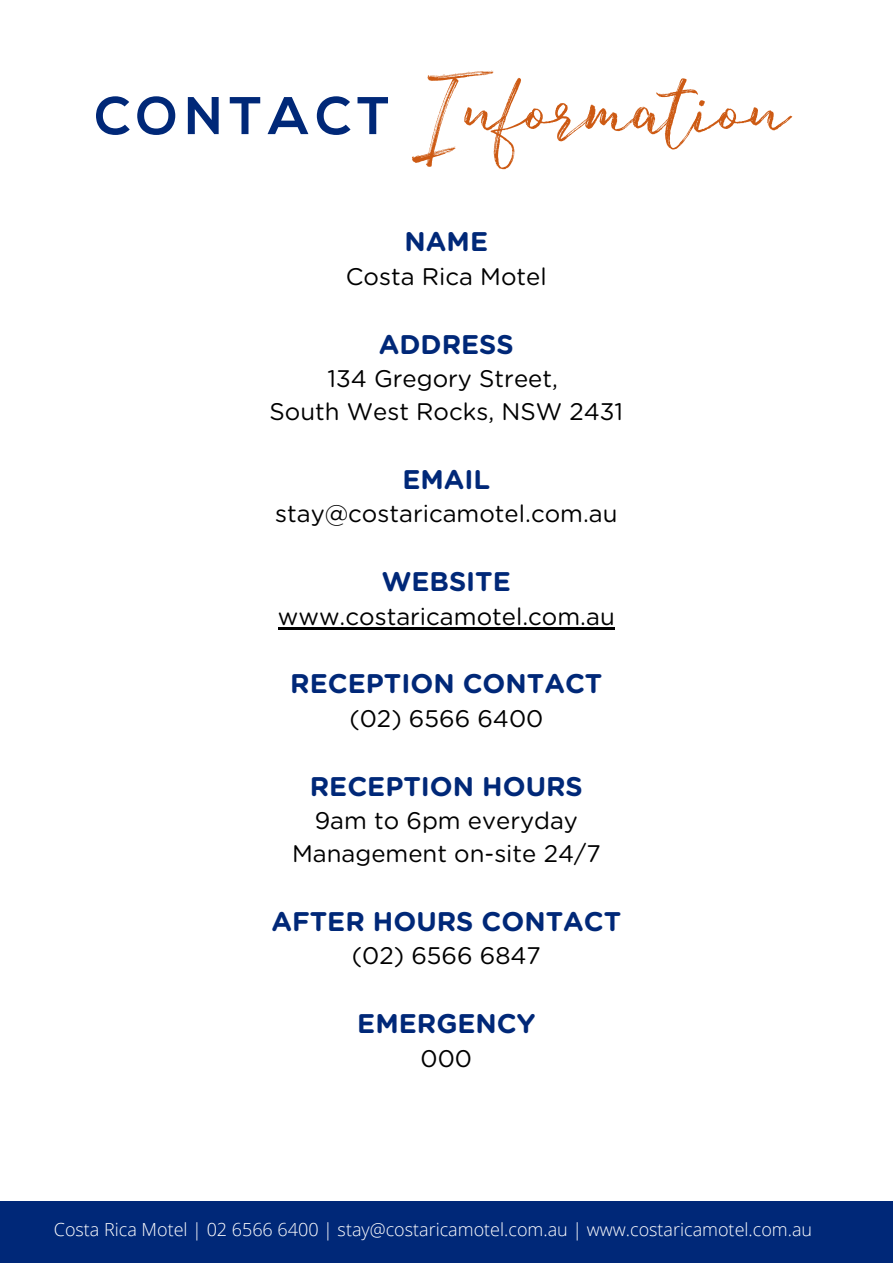
<style>
.page{position:relative;width:893px;height:1264px;background:#fff}
.page>*{position:absolute;margin:0;border:0;box-sizing:border-box;transform-origin:0 0}
.t1{font:104.7px "Experiment Brush Script";color:#cd5a13}
.t2{font:700 52.95px "Nexa";letter-spacing:.13em;color:#002878}
.t3{font:700 27px "Gotham Rounded";color:#002878}
.t4{font:24px "Gotham Rounded";color:#000}
.t5{font:300 18px "Open Sans";color:#fff}
</style>
<div class="page">
<div style="left:0;top:1200px;width:892px;height:62px;background:#002878"></div>
<hr style="left:278px;top:627px;width:336px;height:2px;background:#000">
<p class="t2" style="left:94px;top:94px;width:297px">CONTACT</p>
<p class="t1" style="left:412px;top:31px;width:377px">Information</p>
<p class="t3" style="left:404px;top:230px;width:85px">NAME</p>
<p class="t4" style="left:346px;top:266px;width:202px">Costa Rica Motel</p>
<p class="t3" style="left:379px;top:332px;width:136px">ADDRESS</p>
<p class="t4" style="left:327px;top:368px;width:232px">134 Gregory Street,</p>
<p class="t4" style="left:269px;top:401px;width:355px">South West Rocks, NSW 2431</p>
<p class="t3" style="left:402px;top:467px;width:89px">EMAIL</p>
<p class="t4" style="left:275px;top:503px;width:344px">stay@costaricamotel.com.au</p>
<p class="t3" style="left:382px;top:569px;width:130px">WEBSITE</p>
<p class="t4" style="left:278px;top:605px;width:338px">www.costaricamotel.com.au</p>
<p class="t3" style="left:290px;top:671px;width:313px">RECEPTION CONTACT</p>
<p class="t4" style="left:349px;top:707px;width:195px">(02) 6566 6400</p>
<p class="t3" style="left:310px;top:774px;width:274px">RECEPTION HOURS</p>
<p class="t4" style="left:314px;top:810px;width:265px">9am to 6pm everyday</p>
<p class="t4" style="left:292px;top:842px;width:310px">Management on-site 24/7</p>
<p class="t3" style="left:271px;top:909px;width:351px">AFTER HOURS CONTACT</p>
<p class="t4" style="left:352px;top:945px;width:190px">(02) 6566 6847</p>
<p class="t3" style="left:357px;top:1011px;width:179px">EMERGENCY</p>
<p class="t4" style="left:420px;top:1047px;width:53px">000</p>
<p class="t5" style="left:54px;top:1216px;width:759px">Costa Rica Motel | 02 6566 6400 | stay@costaricamotel.com.au | www.costaricamotel.com.au</p>
</div>
